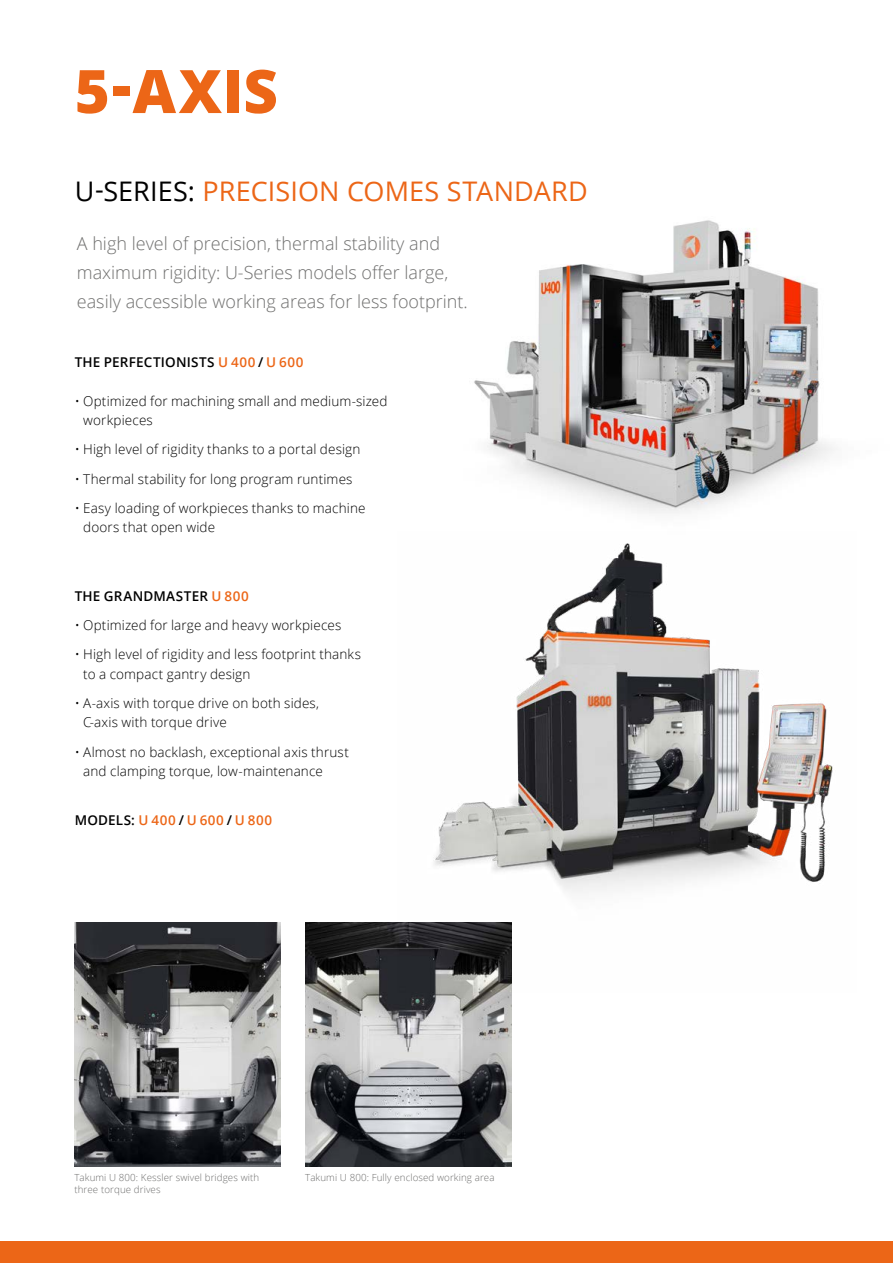
<style>
.page{position:relative;width:893px;height:1263px;background:#fff}
.page>*{position:absolute;margin:0;border:0;box-sizing:border-box;transform-origin:0 0}
.t1{font:800 60px "Open Sans";color:#ec6617}
.t2{font:27px "Open Sans";letter-spacing:.005em;color:#ec6617}
.t3{font:300 18px/29.2px "Open Sans";color:#70706f}
.t4{font:300 13.5px/19.5px "Open Sans";letter-spacing:.01em;color:#000}
.t5{font:600 13.5px "Open Sans";letter-spacing:.02em;color:#000}
.t6{font:600 13.5px "Open Sans";letter-spacing:.04em;color:#ec6617}
.t7{font:300 9.75px/12px "Open Sans";letter-spacing:.01em;color:#70706f}
.s1{color:#000}
.s2{color:#ec6617}
</style>
<div class="page">
<div style="left:0;top:1242px;width:893px;height:21px;background:#ec6617"></div>
<img style="left:74px;top:922px;width:206px;height:244px">
<img style="left:305px;top:922px;width:206px;height:244px">
<img style="left:474px;top:220px;width:361px;height:293px">
<img style="left:398px;top:543px;width:435px;height:450px">
<h1 class="t1" style="left:75px;top:46px;width:205px">5-AXIS</h1>
<h2 class="t2" style="left:75px;top:172px;width:515px"><span class="s1">U-SERIES:</span> PRECISION COMES STANDARD</h2>
<h3 class="t3" style="left:77px;top:228px;width:392px">A high level of precision, thermal stability and maximum rigidity: U-Series models offer large, easily accessible working areas for less footprint.</h3>
<p class="t5" style="left:75px;top:352px;width:230px">THE PERFECTIONISTS <span class="s2">U 400</span> / <span class="s2">U 600</span></p>
<p class="t4" style="left:83px;top:391px;width:306px;text-indent:-9px">• Optimized for machining small and medium-sized workpieces</p>
<p class="t4" style="left:75px;top:439px;width:287px">• High level of rigidity thanks to a portal design</p>
<p class="t4" style="left:75px;top:469px;width:279px">• Thermal stability for long program runtimes</p>
<p class="t4" style="left:83px;top:498px;width:284px;text-indent:-9px">• Easy loading of workpieces thanks to machine doors that open wide</p>
<p class="t5" style="left:75px;top:586px;width:176px">THE GRANDMASTER <span class="s2">U 800</span></p>
<p class="t4" style="left:75px;top:615px;width:268px">• Optimized for large and heavy workpieces</p>
<p class="t4" style="left:83px;top:644px;width:279px;text-indent:-9px">• High level of rigidity and less footprint thanks to a compact gantry design</p>
<p class="t4" style="left:83px;top:693px;width:237px;text-indent:-9px">• A-axis with torque drive on both sides,<br>C-axis with torque drive</p>
<p class="t4" style="left:83px;top:742px;width:267px;text-indent:-9px">• Almost no backlash, exceptional axis thrust and clamping torque, low-maintenance</p>
<p class="t6" style="left:75px;top:811px;width:199px"><span class="s1">MODELS:</span> U 400 <span class="s1">/</span> U 600 <span class="s1">/</span> U 800</p>
<p class="t7" style="left:74px;top:1171px;width:186px">Takumi U 800: Kessler swivel bridges with three torque drives</p>
<p class="t7" style="left:305px;top:1171px;width:191px">Takumi U 800: Fully enclosed working area</p>
</div>
